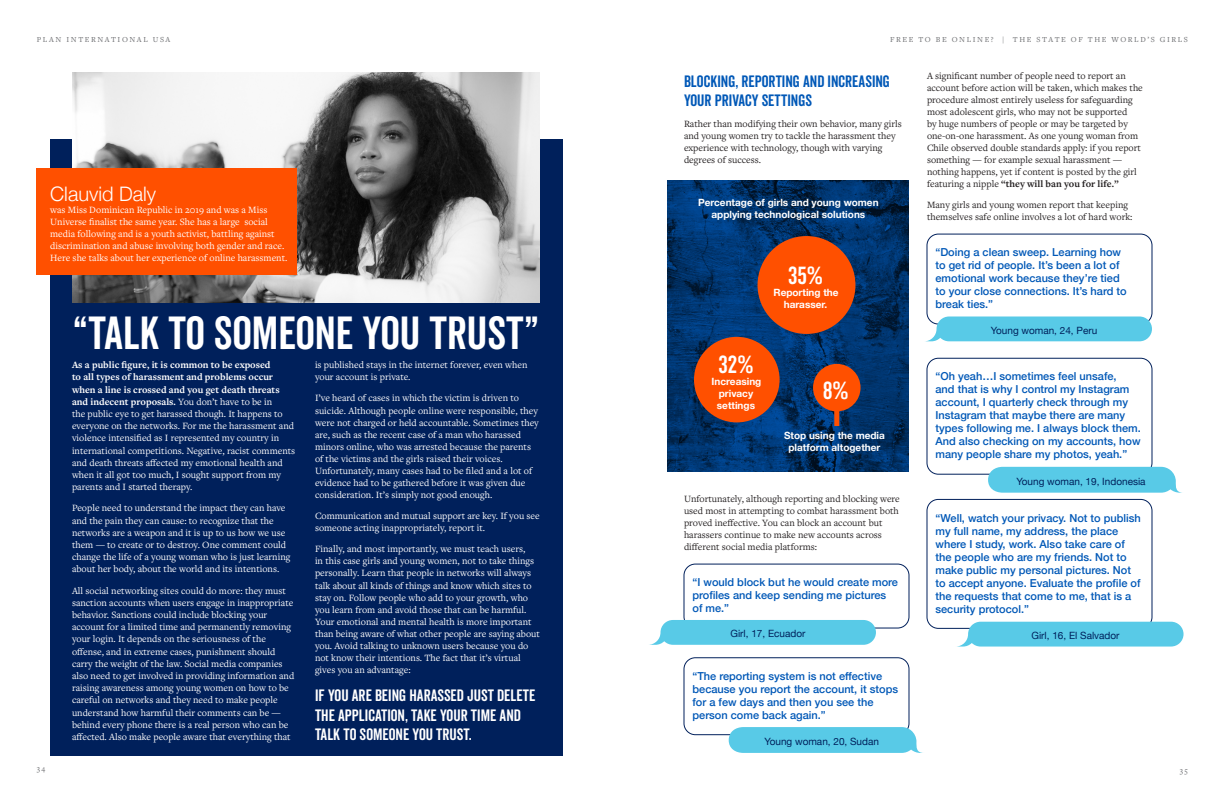
<style>
.page{position:relative;width:1224px;height:792px;background:#fff}
.page>*{position:absolute;margin:0;border:0;box-sizing:border-box;transform-origin:0 0}
.Copy{font:45px "Veneer Clean";color:#fff}
.Copy-2{font:24px "Veneer Clean";color:#fff}
.Copy-3{font:300 20px "Helvetica Neue";color:#fff}
.Copy-4{font:16px/19.3px "Veneer Clean";color:#fff}
.Copy-5{font:16px/19.2px "Veneer Clean";color:#0058b7}
.Quote_-_background{font:500 11px/13px "Helvetica Neue";color:#0058b7}
.Copy-6{font:10px/12.2px "Freight Text Pro";color:#fff}
.Copy-7{font:10px/12px "Freight Text Pro";color:#231f20}
.Copy-8{font:700 10px/12px "Helvetica Neue";color:#fff;text-align:center}
.Quote_-_background-2{font:10px "Helvetica Neue";color:#00205b}
.t1{font:8px "Freight Text Pro";letter-spacing:.2em;color:#6c6d70}
.s1{font-weight:700}
</style>
<div class="page">
<div style="left:50px;top:140px;width:513px;height:616px;background:#00205b"></div>
<img style="left:72px;top:72px;width:468px;height:230px">
<svg style="left:667px;top:180px;width:242px;height:292px;background:#00336b"></svg>
<div style="left:37px;top:168px;width:260px;height:106px;background:#ff5000"></div>
<div style="left:684px;top:564px;width:225px;height:64px;border:1px solid #00205b;border-radius:11px"></div>
<div style="left:684px;top:658px;width:225px;height:77px;border:1px solid #00205b;border-radius:11px"></div>
<svg style="left:649px;top:620px;width:227px;height:25px;background:#64cde8"></svg>
<svg style="left:729px;top:727px;width:194px;height:26px;background:#62cde8"></svg>
<div style="left:927px;top:234px;width:225px;height:90px;border:1px solid #00205b;border-radius:11px"></div>
<div style="left:927px;top:358px;width:225px;height:116px;border:1px solid #00205b;border-radius:11px"></div>
<div style="left:927px;top:499px;width:225px;height:130px;border:1px solid #00205b;border-radius:11px"></div>
<div style="left:927px;top:317px;width:225px;height:24px;background:#58cae7"></div>
<svg style="left:988px;top:467px;width:194px;height:26px;background:#63cde8"></svg>
<svg style="left:956px;top:622px;width:228px;height:25px;background:#65cee8"></svg>
<div style="left:758px;top:236px;width:97px;height:98px;background:#ff5000;border-radius:50%"></div>
<div style="left:694px;top:337px;width:86px;height:85px;background:#ff5000;border-radius:50%"></div>
<div style="left:813px;top:364px;width:48px;height:47px;background:#ff5000;border-radius:50%"></div>
<div style="left:834px;top:404px;width:5px;height:22px;background:#ff5000"></div>
<p class="t1" style="left:37px;top:34px;width:135px">PLAN INTERNATIONAL USA</p>
<p class="t1" style="left:890px;top:34px;width:299px">FREE TO BE ONLINE? | THE STATE OF THE WORLD’S GIRLS</p>
<p class="Copy-3" style="left:50px;top:178px;width:107px">Clauvid Daly</p>
<p class="Copy-6" style="left:50px;top:203px;width:239px">was Miss Dominican Republic in 2019 and was a Miss Universe finalist the same year. She has a large social media following and is a youth activist, battling against discrimination and abuse involving both gender and race.<br>Here she talks about her experience of online harassment.</p>
<p class="Copy" style="left:72px;top:306px;width:469px">“TALK TO SOMEONE YOU TRUST”</p>
<p class="Copy-6" style="left:72px;top:359px;width:225px"><span class="s1">As a public figure, it is common to be exposed<br>to all types of harassment and problems occur when a line is crossed and you get death threats and indecent proposals.</span> You don’t have to be in<br>the public eye to get harassed though. It happens to everyone on the networks. For me the harassment and violence intensified as I represented my country in international competitions. Negative, racist comments and death threats affected my emotional health and when it all got too much, I sought support from my parents and I started therapy.</p>
<p class="Copy-6" style="left:72px;top:502px;width:220px">People need to understand the impact they can have and the pain they can cause: to recognize that the networks are a weapon and it is up to us how we use them — to create or to destroy. One comment could change the life of a young woman who is just learning about her body, about the world and its intentions.</p>
<p class="Copy-6" style="left:72px;top:584px;width:224px">All social networking sites could do more: they must sanction accounts when users engage in inappropriate behavior. Sanctions could include blocking your account for a limited time and permanently removing your login. It depends on the seriousness of the offense, and in extreme cases, punishment should carry the weight of the law. Social media companies also need to get involved in providing information and raising awareness among young women on how to be careful on networks and they need to make people understand how harmful their comments can be — behind every phone there is a real person who can be affected. Also make people aware that everything that</p>
<p class="Copy-6" style="left:315px;top:359px;width:214px">is published stays in the internet forever, even when your account is private.</p>
<p class="Copy-6" style="left:315px;top:392px;width:225px">I’ve heard of cases in which the victim is driven to suicide. Although people online were responsible, they were not charged or held accountable. Sometimes they are, such as the recent case of a man who harassed minors online, who was arrested because the parents of the victims and the girls raised their voices.<br>Unfortunately, many cases had to be filed and a lot of evidence had to be gathered before it was given due consideration. It’s simply not good enough.</p>
<p class="Copy-6" style="left:315px;top:510px;width:226px">Communication and mutual support are key. If you see someone acting inappropriately, report it.</p>
<p class="Copy-6" style="left:315px;top:543px;width:226px">Finally, and most importantly, we must teach users,<br>in this case girls and young women, not to take things personally. Learn that people in networks will always talk about all kinds of things and know which sites to stay on. Follow people who add to your growth, who you learn from and avoid those that can be harmful.<br>Your emotional and mental health is more important than being aware of what other people are saying about you. Avoid talking to unknown users because you do not know their intentions. The fact that it’s virtual gives you an advantage:</p>
<p class="Copy-4" style="left:315px;top:686px;width:222px">IF YOU ARE BEING HARASSED JUST DELETE<br>THE APPLICATION, TAKE YOUR TIME AND<br>TALK TO SOMEONE YOU TRUST.</p>
<p class="Copy-5" style="left:684px;top:72px;width:208px">BLOCKING, REPORTING AND INCREASING<br>YOUR PRIVACY SETTINGS</p>
<p class="Copy-7" style="left:684px;top:118px;width:219px">Rather than modifying their own behavior, many girls and young women try to tackle the harassment they experience with technology, though with varying degrees of success.</p>
<p class="Copy-8" style="left:698px;top:197px;width:182px">Percentage of girls and young women applying technological solutions</p>
<p class="Copy-2" style="left:788px;top:261px;width:37px">35%</p>
<p class="Copy-8" style="left:773px;top:287px;width:67px">Reporting the harasser.</p>
<p class="Copy-2" style="left:718px;top:350px;width:37px">32%</p>
<p class="Copy-8" style="left:712px;top:376px;width:51px">Increasing privacy settings</p>
<p class="Copy-2" style="left:823px;top:376px;width:27px">8%</p>
<p class="Copy-8" style="left:784px;top:429px;width:102px">Stop using the media platform altogether</p>
<p class="Copy-7" style="left:684px;top:492px;width:217px">Unfortunately, although reporting and blocking were used most in attempting to combat harassment both proved ineffective. You can block an account but harassers continue to make new accounts across different social media platforms:</p>
<p class="Quote_-_background" style="left:693px;top:575px;width:207px">“I would block but he would create more profiles and keep sending me pictures of me.”</p>
<p class="Quote_-_background-2" style="left:730px;top:626px;width:77px">Girl, 17, Ecuador</p>
<p class="Quote_-_background" style="left:693px;top:669px;width:207px">“The reporting system is not effective because you report the account, it stops for a few days and then you see the person come back again.”</p>
<p class="Quote_-_background-2" style="left:764px;top:734px;width:116px">Young woman, 20, Sudan</p>
<p class="Copy-7" style="left:927px;top:69px;width:217px">A significant number of people need to report an account before action will be taken, which makes the procedure almost entirely useless for safeguarding most adolescent girls, who may not be supported<br>by huge numbers of people or may be targeted by one-on-one harassment. As one young woman from Chile observed double standards apply: if you report something — for example sexual harassment — nothing happens, yet if content is posted by the girl featuring a nipple <span class="s1">“they will ban you for life.”</span></p>
<p class="Copy-7" style="left:927px;top:198px;width:207px">Many girls and young women report that keeping themselves safe online involves a lot of hard work:</p>
<p class="Quote_-_background" style="left:936px;top:245px;width:193px">“Doing a clean sweep. Learning how to get rid of people. It’s been a lot of emotional work because they’re tied to your close connections. It’s hard to break ties.”</p>
<p class="Quote_-_background-2" style="left:991px;top:323px;width:108px">Young woman, 24, Peru</p>
<p class="Quote_-_background" style="left:936px;top:369px;width:207px">“Oh yeah…I sometimes feel unsafe,<br>and that is why I control my Instagram account, I quarterly check through my Instagram that maybe there are many types following me. I always block them.<br>And also checking on my accounts, how many people share my photos, yeah.”</p>
<p class="Quote_-_background-2" style="left:1017px;top:474px;width:131px">Young woman, 19, Indonesia</p>
<p class="Quote_-_background" style="left:936px;top:510px;width:207px">“Well, watch your privacy. Not to publish my full name, my address, the place where I study, work. Also take care of the people who are my friends. Not to make public my personal pictures. Not to accept anyone. Evaluate the profile of the requests that come to me, that is a security protocol.”</p>
<p class="Quote_-_background-2" style="left:1031px;top:628px;width:90px">Girl, 16, El Salvador</p>
<p class="t1" style="left:37px;top:763px;width:10px">34</p>
<p class="t1" style="left:1180px;top:765px;width:10px">35</p>
</div>
